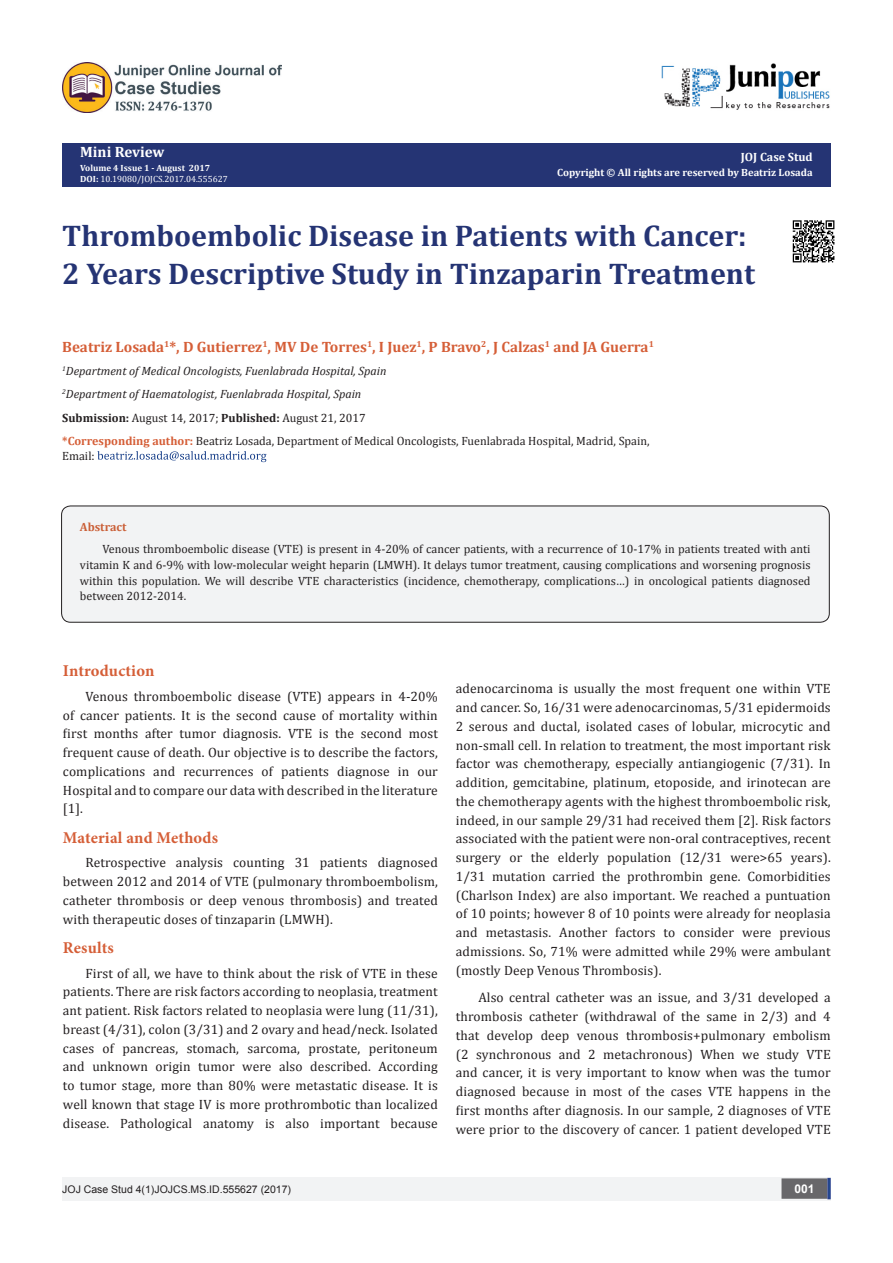
<style>
.page{position:relative;width:893px;height:1263px;background:#fff}
.page>*{position:absolute;margin:0;border:0;box-sizing:border-box;transform-origin:0 0}
.t1{font:700 30px "Cambria";color:#253474}
.List_Paragraph{font:700 16.5px "Minion Pro";letter-spacing:.01em;color:#d55e37}
.t2{font:700 15px "Cambria";color:#d55e37}
.t3{font:700 15px "Cambria";color:#fff}
.List_Paragraph-2{font:13.5px/18.8px "Cambria";letter-spacing:.01em;color:#231f20;text-align:justify}
.t4{font:12px/15.8px "Cambria";color:#231f20}
.t5{font:italic 12px "Cambria";color:#231f20}
.t6{font:700 12px "Cambria";color:#fff}
.t7{font:700 12px "Cambria";color:#ca5f37}
.t8{font:700 12px "Arial";color:#fff}
.t9{font:700 10.5px "Cambria";color:#fff}
.t10{font:10.5px "Arial";color:#231f20}
.t11{font:9px "Cambria";color:#fff}
.t12{font:700 9px "Cambria";color:#fff}
.s1{font-weight:700}
.s2{font-weight:700;color:#d55e37}
</style>
<div class="page">
<div style="left:62px;top:144px;width:769px;height:43px;background:#253474"></div>
<div style="left:467px;top:143px;width:364px;height:44px;background:#253474"></div>
<svg style="left:97px;top:451px;width:169px;height:11px"></svg>
<div style="left:62px;top:1177px;width:494px;height:24px;background:#f2f3f4"></div>
<div style="left:503px;top:1177px;width:328px;height:24px;background:#f2f3f4"></div>
<div style="left:782px;top:1179px;width:45px;height:19px;background:#68676a"></div>
<div style="left:781px;top:1178px;width:46px;height:21px;border:2px solid #68676a"></div>
<svg style="left:827px;top:1178px;width:4px;height:21px"></svg>
<img style="left:662px;top:63px;width:168px;height:47px">
<img style="left:62px;top:62px;width:220px;height:50px">
<div style="left:62px;top:506px;width:767px;height:116px;background:#f2f3f4;border-radius:9px"></div>
<div style="left:61px;top:506px;width:769px;height:117px;border:1px solid #231f20;border-radius:9px"></div>
<img style="left:793px;top:220px;width:42px;height:43px">
<p class="t3" style="left:80px;top:142px;width:86px">Mini Review</p>
<p class="t12" style="left:80px;top:162px;width:132px">Volume 4 Issue 1 - August 2017</p>
<p class="t11" style="left:80px;top:174px;width:149px"><span class="s1">DOI:</span> 10.19080/JOJCS.2017.04.555627</p>
<p class="t6" style="left:741px;top:148px;width:73px">JOJ Case Stud</p>
<p class="t9" style="left:557px;top:165px;width:257px">Copyright © All rights are reserved by Beatriz Losada</p>
<p class="t1" style="left:62px;top:215px;width:686px">Thromboembolic Disease in Patients with Cancer:</p>
<p class="t1" style="left:62px;top:252px;width:694px">2 Years Descriptive Study in Tinzaparin Treatment</p>
<p class="t2" style="left:62px;top:336px;width:593px">Beatriz Losada<sup>1</sup>*, D Gutierrez<sup>1</sup>, MV De Torres<sup>1</sup>, I Juez<sup>1</sup>, P Bravo<sup>2</sup>, J Calzas<sup>1</sup> and JA Guerra<sup>1</sup></p>
<p class="t5" style="left:62px;top:362px;width:326px"><sup>1</sup>Department of Medical Oncologists, Fuenlabrada Hospital, Spain</p>
<p class="t5" style="left:62px;top:386px;width:301px"><sup>2</sup>Department of Haematologist, Fuenlabrada Hospital, Spain</p>
<p class="t4" style="left:62px;top:410px;width:305px"><span class="s1">Submission:</span> August 14, 2017; <span class="s1">Published:</span> August 21, 2017</p>
<p class="t4" style="left:62px;top:434px;width:589px;line-height:14.4px"><span class="s2">*Corresponding author:</span> Beatriz Losada, Department of Medical Oncologists, Fuenlabrada Hospital, Madrid, Spain,<br>Email:</p>
<p class="t7" style="left:80px;top:519px;width:48px">Abstract</p>
<p class="t4" style="left:80px;top:541px;width:732px;text-align:justify;text-indent:23px">Venous thromboembolic disease (VTE) is present in 4-20% of cancer patients, with a recurrence of 10-17% in patients treated with anti vitamin K and 6-9% with low-molecular weight heparin (LMWH). It delays tumor treatment, causing complications and worsening prognosis within this population. We will describe VTE characteristics (incidence, chemotherapy, complications…) in oncological patients diagnosed between 2012-2014.</p>
<p class="List_Paragraph" style="left:63px;top:659px;width:93px">Introduction</p>
<p class="List_Paragraph-2" style="left:63px;top:687px;width:376px;text-indent:22px">Venous thromboembolic disease (VTE) appears in 4-20% of cancer patients. It is the second cause of mortality within first months after tumor diagnosis. VTE is the second most frequent cause of death. Our objective is to describe the factors, complications and recurrences of patients diagnose in our Hospital and to compare our data with described in the literature [1].</p>
<p class="List_Paragraph" style="left:63px;top:826px;width:157px">Material and Methods</p>
<p class="List_Paragraph-2" style="left:63px;top:853px;width:376px;text-indent:22px">Retrospective analysis counting 31 patients diagnosed between 2012 and 2014 of VTE (pulmonary thromboembolism, catheter thrombosis or deep venous thrombosis) and treated with therapeutic doses of tinzaparin (LMWH).</p>
<p class="List_Paragraph" style="left:63px;top:936px;width:52px">Results</p>
<p class="List_Paragraph-2" style="left:63px;top:964px;width:376px;text-indent:22px">First of all, we have to think about the risk of VTE in these patients. There are risk factors according to neoplasia, treatment ant patient. Risk factors related to neoplasia were lung (11/31), breast (4/31), colon (3/31) and 2 ovary and head/neck. Isolated cases of pancreas, stomach, sarcoma, prostate, peritoneum and unknown origin tumor were also described. According to tumor stage, more than 80% were metastatic disease. It is well known that stage IV is more prothrombotic than localized disease. Pathological anatomy is also important because</p>
<p class="List_Paragraph-2" style="left:456px;top:679px;width:376px">adenocarcinoma is usually the most frequent one within VTE and cancer. So, 16/31 were adenocarcinomas, 5/31 epidermoids 2 serous and ductal, isolated cases of lobular, microcytic and non-small cell. In relation to treatment, the most important risk factor was chemotherapy, especially antiangiogenic (7/31). In addition, gemcitabine, platinum, etoposide, and irinotecan are the chemotherapy agents with the highest thromboembolic risk, indeed, in our sample 29/31 had received them [2]. Risk factors associated with the patient were non-oral contraceptives, recent surgery or the elderly population (12/31 were&gt;65 years).<br>1/31 mutation carried the prothrombin gene. Comorbidities (Charlson Index) are also important. We reached a puntuation of 10 points; however 8 of 10 points were already for neoplasia and metastasis. Another factors to consider were previous admissions. So, 71% were admitted while 29% were ambulant (mostly Deep Venous Thrombosis).</p>
<p class="List_Paragraph-2" style="left:456px;top:988px;width:376px;text-indent:22px">Also central catheter was an issue, and 3/31 developed a thrombosis catheter (withdrawal of the same in 2/3) and 4 that develop deep venous thrombosis+pulmonary embolism (2 synchronous and 2 metachronous) When we study VTE and cancer, it is very important to know when was the tumor diagnosed because in most of the cases VTE happens in the first months after diagnosis. In our sample, 2 diagnoses of VTE were prior to the discovery of cancer. 1 patient developed VTE</p>
<p class="t10" style="left:62px;top:1182px;width:230px">JOJ Case Stud 4(1)JOJCS.MS.ID.555627 (2017)</p>
<p class="t8" style="left:794px;top:1181px;width:22px">001</p>
</div>
